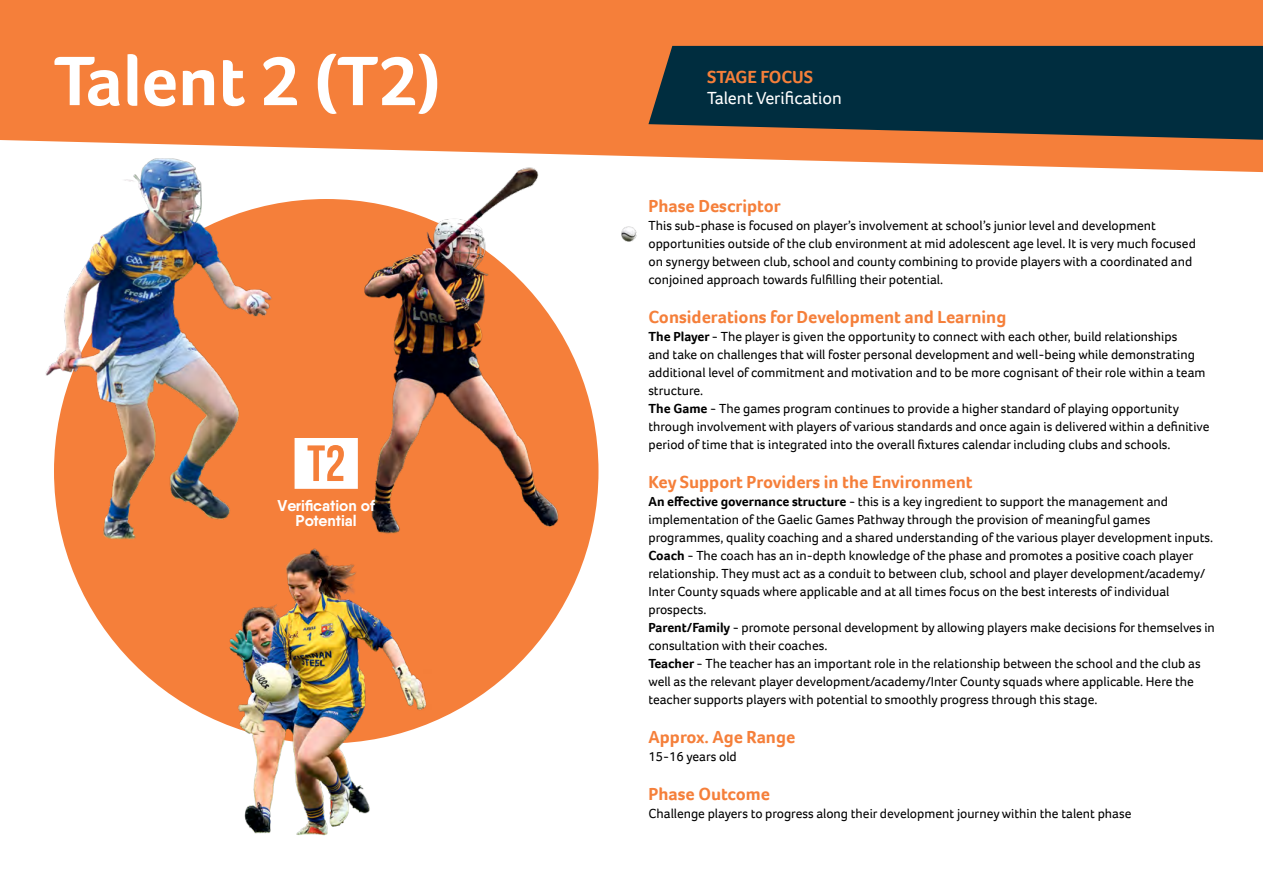
<style>
.page{position:relative;width:1263px;height:893px;background:#fff}
.page>*{position:absolute;margin:0;border:0;box-sizing:border-box;transform-origin:0 0}
.t1{font:700 72px "Foco";color:#fff}
.t2{font:700 50.85px "Bebas Neue";color:#f57f3a}
.t3{font:700 18px "Foco";color:#f57f3a}
.t4{font:18px "Foco";color:#fff}
.t5{font:700 15.6px/15.6px "Qanelas";color:#fff;text-align:center}
.t6{font:13.5px/18px "Foco";color:#000}
.s1{font-weight:700}
</style>
<div class="page">
<svg style="left:0;top:0;width:1263px;height:172px;background:#f58849"></svg>
<svg style="left:648px;top:46px;width:615px;height:94px;background:#19353e"></svg>
<div style="left:54px;top:199px;width:544px;height:544px;background:#f57f3a;border-radius:50%"></div>
<img style="left:42px;top:156px;width:237px;height:385px">
<img style="left:362px;top:155px;width:276px;height:383px">
<img style="left:220px;top:548px;width:212px;height:288px">
<div style="left:295px;top:438px;width:63px;height:51px;background:#fff"></div>
<h1 class="t1" style="left:54px;top:33px;width:388px">Talent 2 (T2)</h1>
<h2 class="t2" style="left:307px;top:436px;width:40px">T2</h2>
<p class="t5" style="left:278px;top:497px;width:99px">Verification of<br>Potential</p>
<h3 class="t3" style="left:707px;top:65px;width:108px">STAGE FOCUS</h3>
<h3 class="t4" style="left:707px;top:86px;width:136px">Talent Verification</h3>
<h3 class="t3" style="left:648px;top:194px;width:134px">Phase Descriptor</h3>
<p class="t6" style="left:648px;top:216px;width:549px">This sub-phase is focused on player’s involvement at school’s junior level and development opportunities outside of the club environment at mid adolescent age level. It is very much focused on synergy between club, school and county combining to provide players with a coordinated and conjoined approach towards fulfilling their potential.</p>
<h3 class="t3" style="left:648px;top:305px;width:359px">Considerations for Development and Learning</h3>
<p class="t6" style="left:648px;top:327px;width:563px"><span class="s1">The Player -</span> The player is given the opportunity to connect with each other, build relationships<br>and take on challenges that will foster personal development and well-being while demonstrating additional level of commitment and motivation and to be more cognisant of their role within a team structure.<br><span class="s1">The Game -</span> The games program continues to provide a higher standard of playing opportunity through involvement with players of various standards and once again is delivered within a definitive period of time that is integrated into the overall fixtures calendar including clubs and schools.</p>
<h3 class="t3" style="left:648px;top:470px;width:326px">Key Support Providers in the Environment</h3>
<p class="t6" style="left:648px;top:492px;width:568px"><span class="s1">An effective governance structure -</span> this is a key ingredient to support the management and implementation of the Gaelic Games Pathway through the provision of meaningful games programmes, quality coaching and a shared understanding of the various player development inputs.<br><span class="s1">Coach -</span> The coach has an in-depth knowledge of the phase and promotes a positive coach player relationship. They must act as a conduit to between club, school and player development/academy/ Inter County squads where applicable and at all times focus on the best interests of individual prospects.<br><span class="s1">Parent/Family -</span> promote personal development by allowing players make decisions for themselves in consultation with their coaches.<br><span class="s1">Teacher -</span> The teacher has an important role in the relationship between the school and the club as well as the relevant player development/academy/Inter County squads where applicable. Here the teacher supports players with potential to smoothly progress through this stage.</p>
<h3 class="t3" style="left:648px;top:725px;width:148px">Approx. Age Range</h3>
<p class="t6" style="left:648px;top:747px;width:90px">15-16 years old</p>
<h3 class="t3" style="left:648px;top:782px;width:123px">Phase Outcome</h3>
<p class="t6" style="left:648px;top:804px;width:484px">Challenge players to progress along their development journey within the talent phase</p>
</div>
